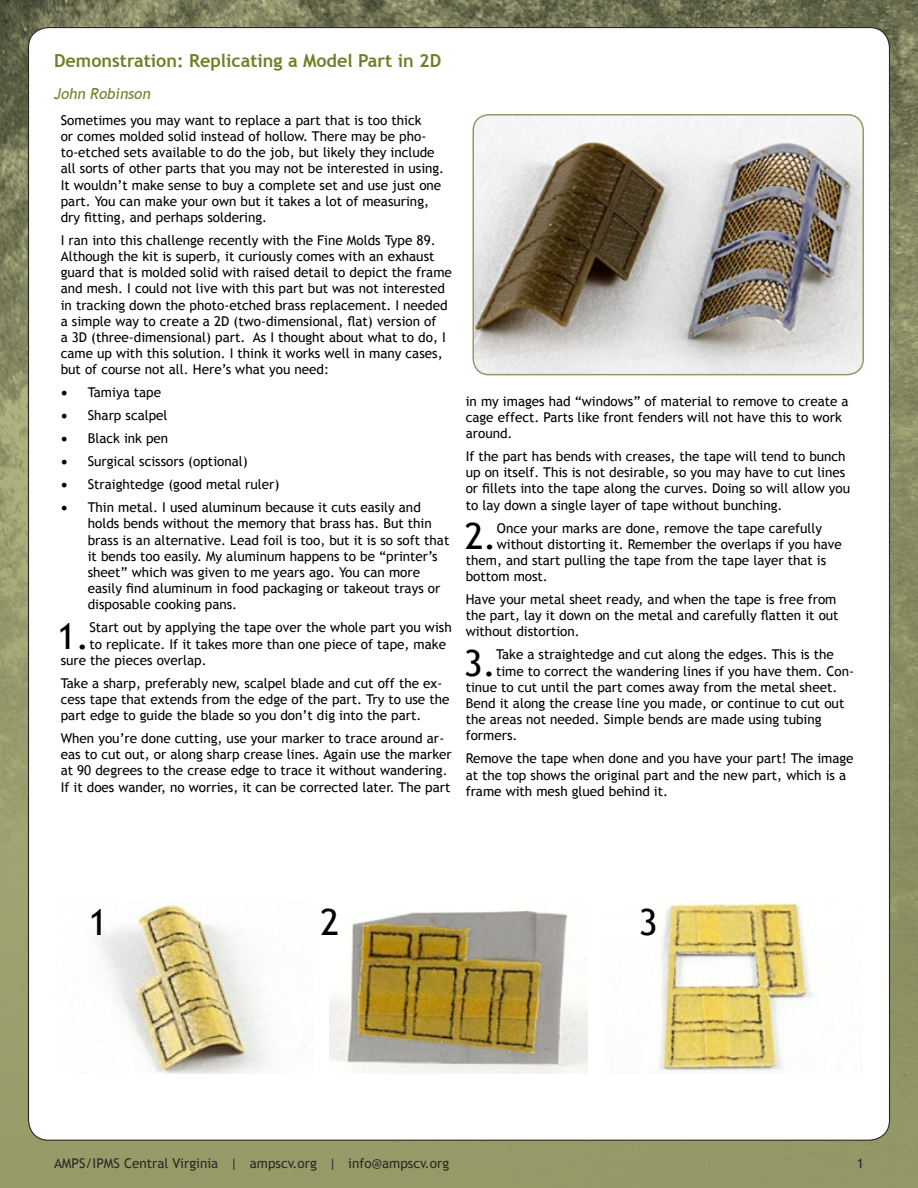
<style>
.page{position:relative;width:918px;height:1188px;background:#fff}
.page>*{position:absolute;margin:0;border:0;box-sizing:border-box;transform-origin:0 0}
.t1{font:36.15px "Trebuchet MS";color:#000}
.t2{font:700 18px "Trebuchet MS";color:#737d26}
.t3{font:italic 15px "Trebuchet MS";color:#737d26}
.t4{font:13.5px/16.2px "Trebuchet MS";color:#000}
.t5{font:13.5px "Trebuchet MS";color:#292829}
.s1{font-family:"Minion Pro";font-size:18px}
</style>
<div class="page">
<img style="left:0;top:0;width:918px;height:1188px">
<div style="left:28px;top:28px;width:862px;height:1112px;background:#fff;border-radius:20px"></div>
<img style="left:329px;top:910px;width:258px;height:164px">
<img style="left:98px;top:902px;width:207px;height:172px">
<img style="left:658px;top:902px;width:157px;height:172px">
<img style="left:475px;top:115px;width:388px;height:260px">
<div style="left:472px;top:114px;width:392px;height:261px;border:2px solid #959966;border-radius:16px"></div>
<h2 class="t2" style="left:54px;top:50px;width:389px">Demonstration: Replicating a Model Part in 2D</h2>
<p class="t3" style="left:54px;top:85px;width:98px">John Robinson</p>
<p class="t4" style="left:61px;top:112px;width:385px">Sometimes you may want to replace a part that is too thick<br>or comes molded solid instead of hollow. There may be pho&shy;to-etched sets available to do the job, but likely they include all sorts of other parts that you may not be interested in using.<br>It wouldn’t make sense to buy a complete set and use just one part. You can make your own but it takes a lot of measuring, dry fitting, and perhaps soldering.</p>
<p class="t4" style="left:61px;top:232px;width:393px">I ran into this challenge recently with the Fine Molds Type 89.<br>Although the kit is superb, it curiously comes with an exhaust guard that is molded solid with raised detail to depict the frame and mesh. I could not live with this part but was not interested in tracking down the photo-etched brass replacement. I needed a simple way to create a 2D (two-dimensional, flat) version of<br>a 3D (three-dimensional) part. As I thought about what to do, I came up with this solution. I think it works well in many cases, but of course not all. Here’s what you need:</p>
<p class="t4" style="left:61px;top:385px;width:102px"><span class="s1">•</span> Tamiya tape</p>
<p class="t4" style="left:61px;top:408px;width:108px"><span class="s1">•</span> Sharp scalpel</p>
<p class="t4" style="left:61px;top:431px;width:109px"><span class="s1">•</span> Black ink pen</p>
<p class="t4" style="left:61px;top:454px;width:189px"><span class="s1">•</span> Surgical scissors (optional)</p>
<p class="t4" style="left:61px;top:477px;width:220px"><span class="s1">•</span> Straightedge (good metal ruler)</p>
<p class="t4" style="left:88px;top:499px;width:363px;text-indent:-27px"><span class="s1">•</span> Thin metal. I used aluminum because it cuts easily and holds bends without the memory that brass has. But thin brass is an alternative. Lead foil is too, but it is so soft that it bends too easily. My aluminum happens to be “printer’s sheet” which was given to me years ago. You can more easily find aluminum in food packaging or takeout trays or disposable cooking pans.</p>
<h1 class="t1" style="left:57px;top:614px;width:34px">1.</h1>
<p class="t4" style="left:89px;top:620px;width:364px">Start out by applying the tape over the whole part you wish</p>
<p class="t4" style="left:89px;top:636px;width:358px">to replicate. If it takes more than one piece of tape, make</p>
<p class="t4" style="left:61px;top:652px;width:147px">sure the pieces overlap.</p>
<p class="t4" style="left:61px;top:675px;width:390px">Take a sharp, preferably new, scalpel blade and cut off the ex&shy;cess tape that extends from the edge of the part. Try to use the part edge to guide the blade so you don’t dig into the part.</p>
<p class="t4" style="left:61px;top:730px;width:393px">When you’re done cutting, use your marker to trace around ar&shy;eas to cut out, or along sharp crease lines. Again use the marker at 90 degrees to the crease edge to trace it without wandering.<br>If it does wander, no worries, it can be corrected later. The part</p>
<p class="t4" style="left:466px;top:393px;width:384px">in my images had “windows” of material to remove to create a cage effect. Parts like front fenders will not have this to work around.</p>
<p class="t4" style="left:466px;top:448px;width:386px">If the part has bends with creases, the tape will tend to bunch up on itself. This is not desirable, so you may have to cut lines or fillets into the tape along the curves. Doing so will allow you to lay down a single layer of tape without bunching.</p>
<h1 class="t1" style="left:465px;top:515px;width:34px">2.</h1>
<p class="t4" style="left:497px;top:520px;width:327px">Once your marks are done, remove the tape carefully</p>
<p class="t4" style="left:497px;top:536px;width:347px">without distorting it. Remember the overlaps if you have</p>
<p class="t4" style="left:466px;top:552px;width:362px">them, and start pulling the tape from the tape layer that is</p>
<p class="t4" style="left:466px;top:568px;width:84px">bottom most.</p>
<p class="t4" style="left:466px;top:591px;width:374px">Have your metal sheet ready, and when the tape is free from the part, lay it down on the metal and carefully flatten it out without distortion.</p>
<h1 class="t1" style="left:464px;top:642px;width:34px">3.</h1>
<p class="t4" style="left:496px;top:647px;width:339px">Take a straightedge and cut along the edges. This is the</p>
<p class="t4" style="left:496px;top:663px;width:360px">time to correct the wandering lines if you have them. Con-</p>
<p class="t4" style="left:466px;top:679px;width:373px">tinue to cut until the part comes away from the metal sheet.</p>
<p class="t4" style="left:466px;top:695px;width:380px">Bend it along the crease line you made, or continue to cut out</p>
<p class="t4" style="left:466px;top:712px;width:357px">the areas not needed. Simple bends are made using tubing</p>
<p class="t4" style="left:466px;top:728px;width:53px">formers.</p>
<p class="t4" style="left:466px;top:751px;width:389px">Remove the tape when done and you have your part! The image at the top shows the original part and the new part, which is a frame with mesh glued behind it.</p>
<h1 class="t1" style="left:88px;top:901px;width:20px">1</h1>
<h1 class="t1" style="left:321px;top:901px;width:20px">2</h1>
<h1 class="t1" style="left:639px;top:901px;width:20px">3</h1>
<p class="t5" style="left:54px;top:1155px;width:397px">AMPS/IPMS Central Virginia | ampscv.org | info@ampscv.org</p>
<p class="t5" style="left:857px;top:1155px;width:9px">1</p>
</div>
